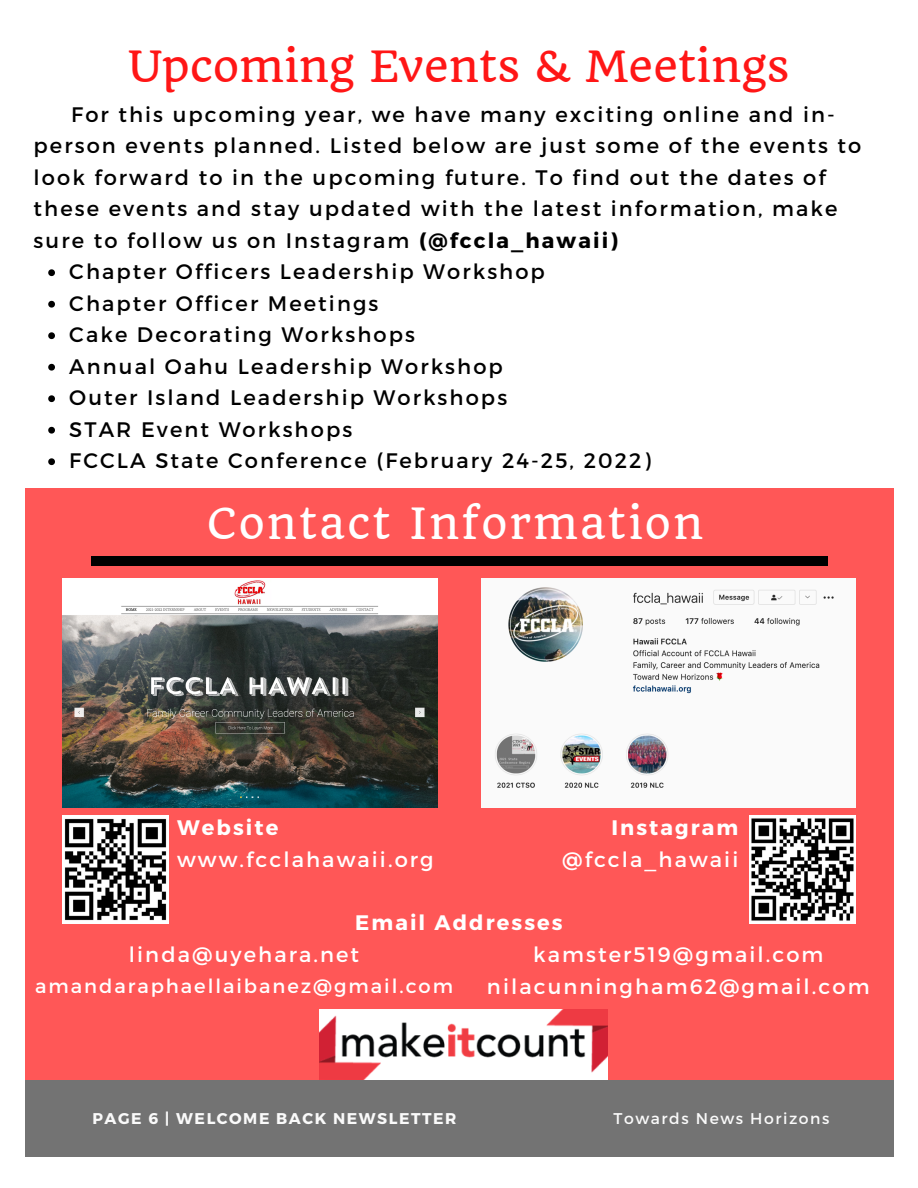
<style>
.page{position:relative;width:918px;height:1188px;background:#fff}
.page>*{position:absolute;margin:0;border:0;box-sizing:border-box;transform-origin:0 0}
.t1{font:42px "Quando";color:#ff1616}
.t2{font:42px "Quando";letter-spacing:.05em;color:#fff}
.t3{font:21px/31.5px "Montserrat";letter-spacing:.1em;color:#000}
.t4{font:21px "Montserrat";letter-spacing:.1em;color:#fff}
.t5{font:700 21px "Montserrat";letter-spacing:.1em;color:#fff}
.t6{font:19.5px "Montserrat";letter-spacing:.1em;color:#fff}
.t7{font:700 15.6px "Montserrat";letter-spacing:.1em;color:#fafafa}
.t8{font:15.6px "Montserrat";letter-spacing:.1em;color:#fafafa}
.s1{font-weight:700}
</style>
<div class="page">
<div style="left:25px;top:489px;width:868px;height:667px;background:#ff5757"></div>
<div style="left:25px;top:1080px;width:868px;height:76px;background:#737373"></div>
<img style="left:63px;top:578px;width:374px;height:230px">
<div style="left:91px;top:557px;width:737px;height:9px;background:#000"></div>
<img style="left:481px;top:578px;width:375px;height:230px">
<img style="left:319px;top:1009px;width:288px;height:71px">
<svg style="left:48px;top:269px;width:7px;height:7px"></svg>
<svg style="left:48px;top:301px;width:7px;height:7px"></svg>
<svg style="left:48px;top:332px;width:7px;height:7px"></svg>
<svg style="left:48px;top:364px;width:7px;height:7px"></svg>
<svg style="left:48px;top:395px;width:7px;height:7px"></svg>
<svg style="left:48px;top:427px;width:7px;height:7px"></svg>
<svg style="left:48px;top:458px;width:7px;height:7px"></svg>
<img style="left:63px;top:815px;width:106px;height:108px">
<img style="left:750px;top:815px;width:106px;height:108px">
<p class="t1" style="left:128px;top:41px;width:663px">Upcoming Events &amp; Meetings</p>
<p class="t3" style="left:34px;top:98px;width:829px;text-indent:38px">For this upcoming year, we have many exciting online and in&shy;person events planned. Listed below are just some of the events to look forward to in the upcoming future. To find out the dates of these events and stay updated with the latest information, make sure to follow us on Instagram <span class="s1">(@fccla_hawaii)</span></p>
<p class="t3" style="left:69px;top:255px;width:477px">Chapter Officers Leadership Workshop</p>
<p class="t3" style="left:69px;top:287px;width:311px">Chapter Officer Meetings</p>
<p class="t3" style="left:69px;top:318px;width:347px">Cake Decorating Workshops</p>
<p class="t3" style="left:69px;top:350px;width:435px">Annual Oahu Leadership Workshop</p>
<p class="t3" style="left:69px;top:381px;width:439px">Outer Island Leadership Workshops</p>
<p class="t3" style="left:69px;top:413px;width:284px">STAR Event Workshops</p>
<p class="t3" style="left:69px;top:444px;width:583px">FCCLA State Conference (February 24-25, 2022)</p>
<p class="t2" style="left:207px;top:497px;width:498px">Contact Information</p>
<p class="t5" style="left:177px;top:814px;width:103px">Website</p>
<p class="t4" style="left:177px;top:846px;width:258px">www.fcclahawaii.org</p>
<p class="t5" style="left:611px;top:814px;width:128px">Instagram</p>
<p class="t4" style="left:562px;top:846px;width:178px">@fccla_hawaii</p>
<p class="t5" style="left:355px;top:909px;width:209px">Email Addresses</p>
<p class="t4" style="left:533px;top:941px;width:292px">kamster519@gmail.com</p>
<p class="t4" style="left:487px;top:973px;width:384px">nilacunningham62@gmail.com</p>
<p class="t4" style="left:129px;top:941px;width:232px">linda@uyehara.net</p>
<p class="t6" style="left:35px;top:973px;width:419px">amandaraphaellaibanez@gmail.com</p>
<p class="t7" style="left:92px;top:1109px;width:366px">PAGE 6 | WELCOME BACK NEWSLETTER</p>
<p class="t8" style="left:614px;top:1108px;width:217px">Towards News Horizons</p>
</div>
